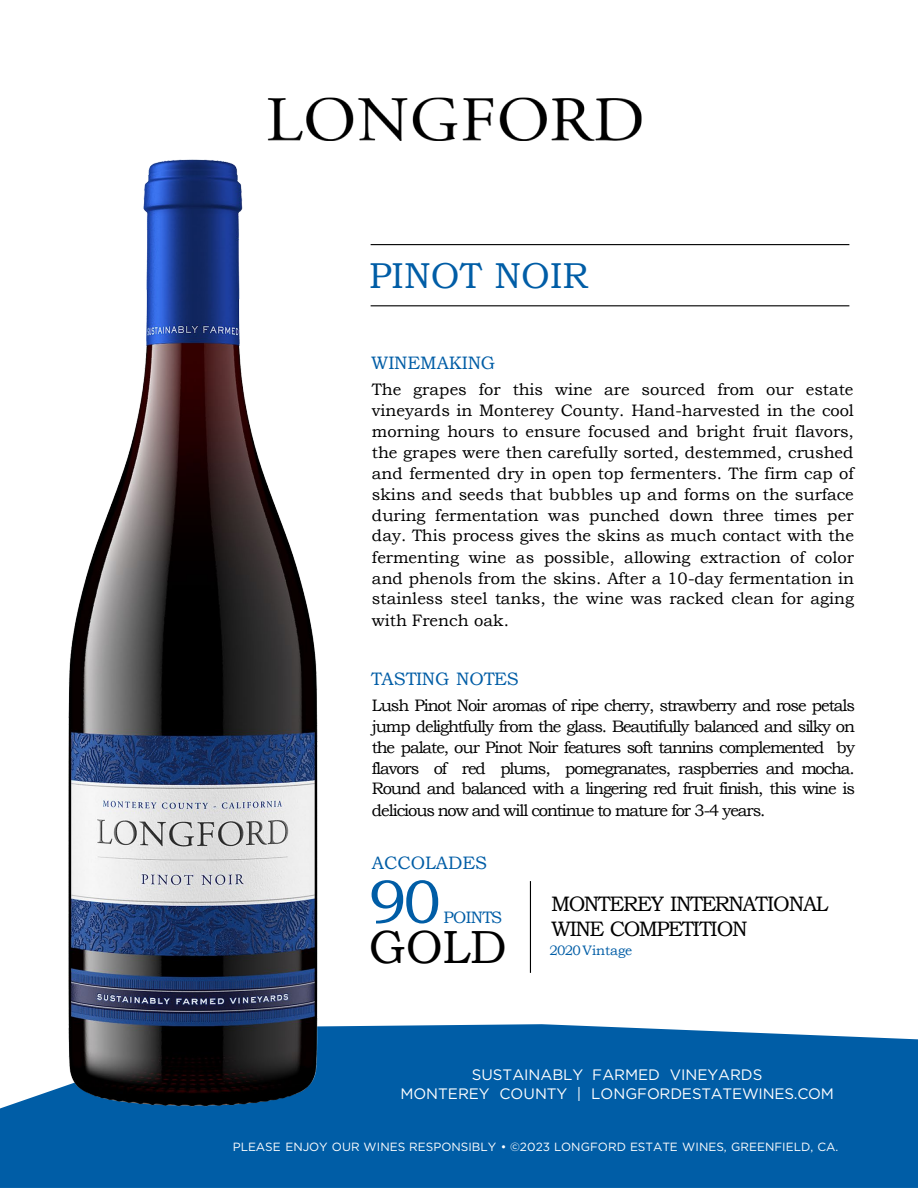
<style>
.page{position:relative;width:918px;height:1188px;background:#fff}
.page>*{position:absolute;margin:0;border:0;box-sizing:border-box;transform-origin:0 0}
.t1{font:61.5px "Bookman Old Style";color:#005da6}
.t2{font:46.5px "Bookman Old Style";color:#000}
.t3{font:36px "Bookman Old Style";color:#005da6}
.t4{font:20.85px/25.5px "Bookman Old Style";letter-spacing:-.07em;color:#000}
.t5{font:18px "Bookman Old Style";color:#005da6}
.t6{font:16.5px/21px "Bookman Old Style";letter-spacing:-.045em;color:#000;text-align:justify}
.t7{font:16.5px "Bookman Old Style";letter-spacing:-.04em;color:#005da6}
.t8{font:15.15px "Gotham";letter-spacing:-.005em;color:#fff}
.t9{font:13.65px "Bookman Old Style";letter-spacing:-.01em;color:#005da6}
.t10{font:11.85px "Gotham";color:#fff}
</style>
<div class="page">
<div style="left:0;top:1024px;width:918px;height:164px;background:#005da6"></div>
<div style="left:36px;top:1112px;width:316px;height:28px;background:#005da6"></div>
<hr style="left:371px;top:305px;width:478px;height:1px;background:#000">
<hr style="left:371px;top:244px;width:478px;height:1px;background:#000">
<img style="left:368px;top:97px;width:286px;height:210px">
<img style="left:18px;top:97px;width:350px;height:1015px">
<hr style="left:530px;top:881px;width:1px;height:92px;background:#000">
<p class="t3" style="left:369px;top:252px;width:221px">PINOT NOIR</p>
<p class="t5" style="left:371px;top:351px;width:126px">WINEMAKING</p>
<p class="t6" style="left:372px;top:378px;width:484px">The grapes for this wine are sourced from our estate vineyards in Monterey County. Hand-harvested in the cool morning hours to ensure focused and bright fruit flavors, the grapes were then carefully sorted, destemmed, crushed and fermented dry in open top fermenters. The firm cap of skins and seeds that bubbles up and forms on the surface during fermentation was punched down three times per day. This process gives the skins as much contact with the fermenting wine as possible, allowing extraction of color and phenols from the skins. After a 10-day fermentation in stainless steel tanks, the wine was racked clean for aging with French oak.</p>
<p class="t5" style="left:371px;top:667px;width:149px">TASTING NOTES</p>
<p class="t6" style="left:372px;top:695px;width:485px">Lush Pinot Noir aromas of ripe cherry, strawberry and rose petals jump delightfully from the glass. Beautifully balanced and silky on the palate, our Pinot Noir features soft tannins complemented by flavors of red plums, pomegranates, raspberries and mocha.<br>Round and balanced with a lingering red fruit finish, this wine is delicious now and will continue to mature for 3-4 years.</p>
<p class="t5" style="left:372px;top:851px;width:117px">ACCOLADES</p>
<p class="t1" style="left:369px;top:862px;width:74px">90</p>
<p class="t7" style="left:443px;top:906px;width:60px">POINTS</p>
<p class="t2" style="left:369px;top:917px;width:139px">GOLD</p>
<p class="t4" style="left:551px;top:891px;width:279px">MONTEREY INTERNATIONAL<br>WINE COMPETITION</p>
<p class="t9" style="left:550px;top:942px;width:84px">2020Vintage</p>
<p class="t8" style="left:472px;top:1065px;width:292px">SUSTAINABLY FARMED VINEYARDS</p>
<p class="t8" style="left:400px;top:1084px;width:435px">MONTEREY COUNTY | LONGFORDESTATEWINES.COM</p>
<p class="t10" style="left:233px;top:1139px;width:607px">PLEASE ENJOY OUR WINES RESPONSIBLY • ©2023 LONGFORD ESTATE WINES, GREENFIELD, CA.</p>
</div>
